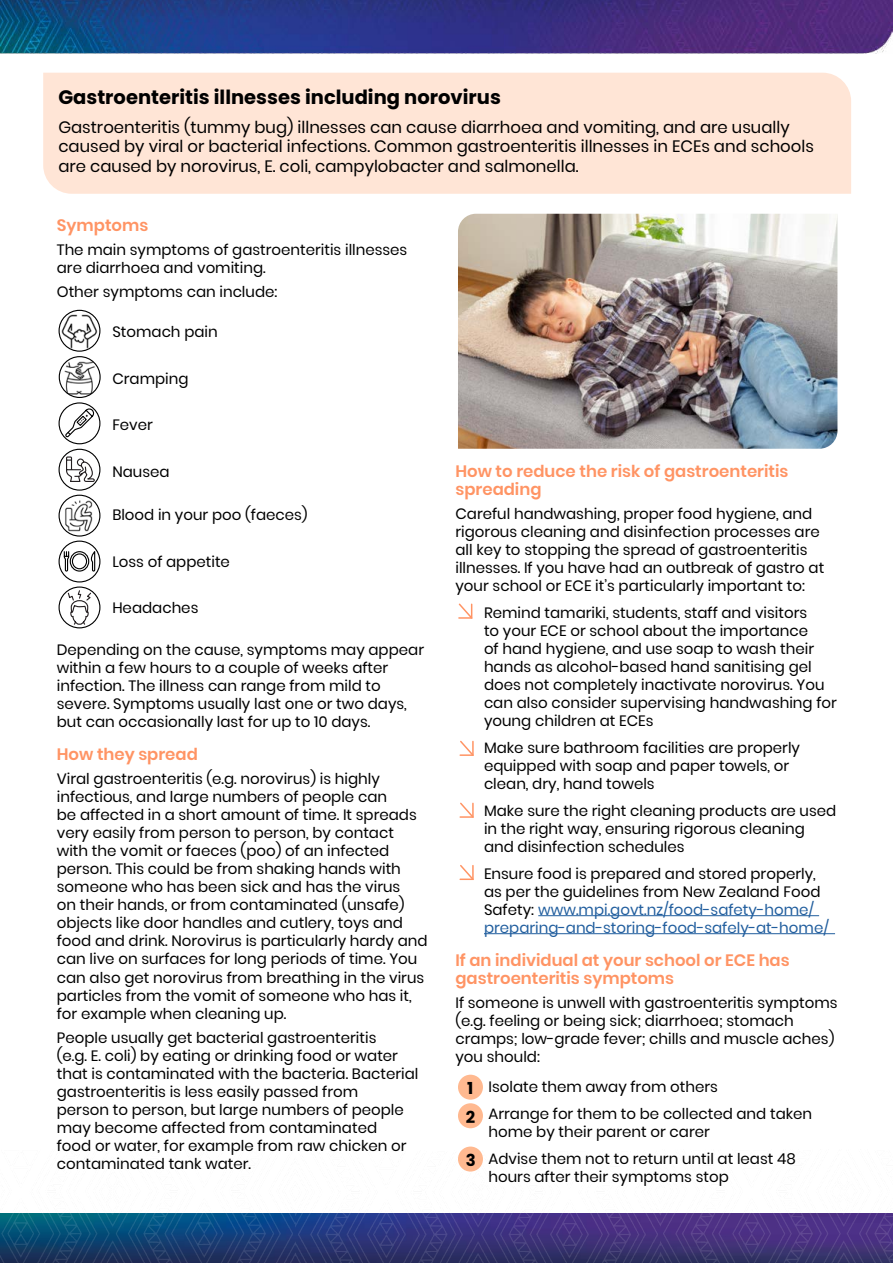
<style>
.page{position:relative;width:893px;height:1263px;background:#fff}
.page>*{position:absolute;margin:0;border:0;box-sizing:border-box;transform-origin:0 0}
.t1{font:700 19.5px "Poppins";color:#000}
.t2{font:16.5px/19.5px "Poppins";color:#000}
.t3{font:600 16.5px/18px "Poppins";color:#ff9464}
.t4{font:700 16.5px/28.7px "Poppins";color:#000}
.t5{font:15px/18px "Poppins";color:#000}
.s1{color:#215e9e}
</style>
<div class="page">
<div style="left:43px;top:73px;width:808px;height:121px;background:#ffe5d6"></div>
<img style="left:0;top:0;width:893px;height:54px">
<img style="left:0;top:1152px;width:893px;height:111px">
<hr style="left:538px;top:915px;width:281px;height:1px;background:#215e9e">
<hr style="left:484px;top:933px;width:351px;height:1px;background:#215e9e">
<img style="left:59px;top:310px;width:41px;height:41px;border-radius:20px">
<div style="left:59px;top:310px;width:41px;height:42px;border:1px solid #000;border-radius:50%"></div>
<img style="left:59px;top:357px;width:41px;height:40px;border-radius:20px">
<div style="left:59px;top:356px;width:42px;height:42px;border:1px solid #000;border-radius:50%"></div>
<div style="left:59px;top:402px;width:41px;height:42px;border:1px solid #000;border-radius:50%"></div>
<svg style="left:65px;top:407px;width:30px;height:31px"></svg>
<div style="left:59px;top:449px;width:41px;height:42px;border:1px solid #000;border-radius:50%"></div>
<svg style="left:65px;top:456px;width:30px;height:35px"></svg>
<div style="left:59px;top:541px;width:41px;height:41px;border:1px solid #000;border-radius:50%"></div>
<svg style="left:63px;top:550px;width:33px;height:22px"></svg>
<img style="left:59px;top:495px;width:41px;height:41px;border-radius:20px">
<div style="left:59px;top:495px;width:41px;height:42px;border:1px solid #000;border-radius:50%"></div>
<div style="left:59px;top:586px;width:41px;height:42px;border:1px solid #000;border-radius:50%"></div>
<svg style="left:67px;top:589px;width:25px;height:37px"></svg>
<img style="left:458px;top:214px;width:379px;height:235px">
<svg style="left:458px;top:603px;width:15px;height:16px"></svg>
<svg style="left:459px;top:740px;width:15px;height:16px"></svg>
<svg style="left:459px;top:802px;width:15px;height:16px"></svg>
<svg style="left:459px;top:865px;width:15px;height:15px"></svg>
<div style="left:458px;top:1075px;width:25px;height:25px;background:#ffb990;border-radius:50%"></div>
<div style="left:458px;top:1103px;width:25px;height:25px;background:#ffb990;border-radius:50%"></div>
<div style="left:458px;top:1146px;width:25px;height:25px;background:#ffb990;border-radius:50%"></div>
<h1 class="t1" style="left:58px;top:86px;width:444px">Gastroenteritis illnesses including norovirus</h1>
<p class="t2" style="left:58px;top:117px;width:757px">Gastroenteritis (tummy bug) illnesses can cause diarrhoea and vomiting, and are usually caused by viral or bacterial infections. Common gastroenteritis illnesses in ECEs and schools are caused by norovirus, E. coli, campylobacter and salmonella.</p>
<p class="t3" style="left:57px;top:216px;width:93px">Symptoms</p>
<p class="t5" style="left:57px;top:241px;width:352px">The main symptoms of gastroenteritis illnesses are diarrhoea and vomiting.</p>
<p class="t5" style="left:57px;top:283px;width:222px">Other symptoms can include:</p>
<p class="t5" style="left:112px;top:323px;width:107px">Stomach pain</p>
<p class="t5" style="left:112px;top:370px;width:78px">Cramping</p>
<p class="t5" style="left:112px;top:416px;width:42px">Fever</p>
<p class="t5" style="left:112px;top:463px;width:59px">Nausea</p>
<p class="t5" style="left:112px;top:506px;width:197px">Blood in your poo (faeces)</p>
<p class="t5" style="left:112px;top:553px;width:119px">Loss of appetite</p>
<p class="t5" style="left:112px;top:599px;width:88px">Headaches</p>
<p class="t5" style="left:57px;top:641px;width:369px">Depending on the cause, symptoms may appear within a few hours to a couple of weeks after infection. The illness can range from mild to severe. Symptoms usually last one or two days, but can occasionally last for up to 10 days.</p>
<p class="t3" style="left:57px;top:746px;width:143px">How they spread</p>
<p class="t5" style="left:57px;top:770px;width:372px">Viral gastroenteritis (e.g. norovirus) is highly infectious, and large numbers of people can<br>be affected in a short amount of time. It spreads very easily from person to person, by contact with the vomit or faeces (poo) of an infected person. This could be from shaking hands with someone who has been sick and has the virus<br>on their hands, or from contaminated (unsafe) objects like door handles and cutlery, toys and food and drink. Norovirus is particularly hardy and can live on surfaces for long periods of time. You can also get norovirus from breathing in the virus particles from the vomit of someone who has it, for example when cleaning up.</p>
<p class="t5" style="left:57px;top:1028px;width:363px">People usually get bacterial gastroenteritis<br>(e.g. E. coli) by eating or drinking food or water that is contaminated with the bacteria. Bacterial gastroenteritis is less easily passed from<br>person to person, but large numbers of people may become affected from contaminated<br>food or water, for example from raw chicken or contaminated tank water.</p>
<p class="t3" style="left:455px;top:462px;width:334px">How to reduce the risk of gastroenteritis spreading</p>
<p class="t5" style="left:455px;top:504px;width:370px">Careful handwashing, proper food hygiene, and rigorous cleaning and disinfection processes are all key to stopping the spread of gastroenteritis illnesses. If you have had an outbreak of gastro at your school or ECE it’s particularly important to:</p>
<p class="t5" style="left:484px;top:603px;width:354px">Remind tamariki, students, staff and visitors<br>to your ECE or school about the importance<br>of hand hygiene, and use soap to wash their hands as alcohol-based hand sanitising gel does not completely inactivate norovirus. You can also consider supervising handwashing for young children at ECEs</p>
<p class="t5" style="left:484px;top:738px;width:318px">Make sure bathroom facilities are properly equipped with soap and paper towels, or clean, dry, hand towels</p>
<p class="t5" style="left:484px;top:801px;width:354px">Make sure the right cleaning products are used in the right way, ensuring rigorous cleaning and disinfection schedules</p>
<p class="t5" style="left:484px;top:864px;width:346px">Ensure food is prepared and stored properly, as per the guidelines from New Zealand Food Safety: <span class="s1">www.mpi.govt.nz/food-safety-home/ preparing-and-storing-food-safely-at-home/</span></p>
<p class="t3" style="left:455px;top:951px;width:336px">If an individual at your school or ECE has gastroenteritis symptoms</p>
<p class="t5" style="left:455px;top:993px;width:384px">If someone is unwell with gastroenteritis symptoms (e.g. feeling or being sick; diarrhoea; stomach cramps; low-grade fever; chills and muscle aches) you should:</p>
<p class="t5" style="left:488px;top:1073px;width:325px;line-height:27px">Isolate them away from others<br>Arrange for them to be collected and taken</p>
<p class="t5" style="left:488px;top:1118px;width:309px;line-height:27px">home by their parent or carer<br>Advise them not to return until at least 48</p>
<p class="t5" style="left:488px;top:1167px;width:242px">hours after their symptoms stop</p>
<p class="t4" style="left:466px;top:1074px;width:11px">1<br>2</p>
<p class="t4" style="left:466px;top:1146px;width:11px">3</p>
</div>
